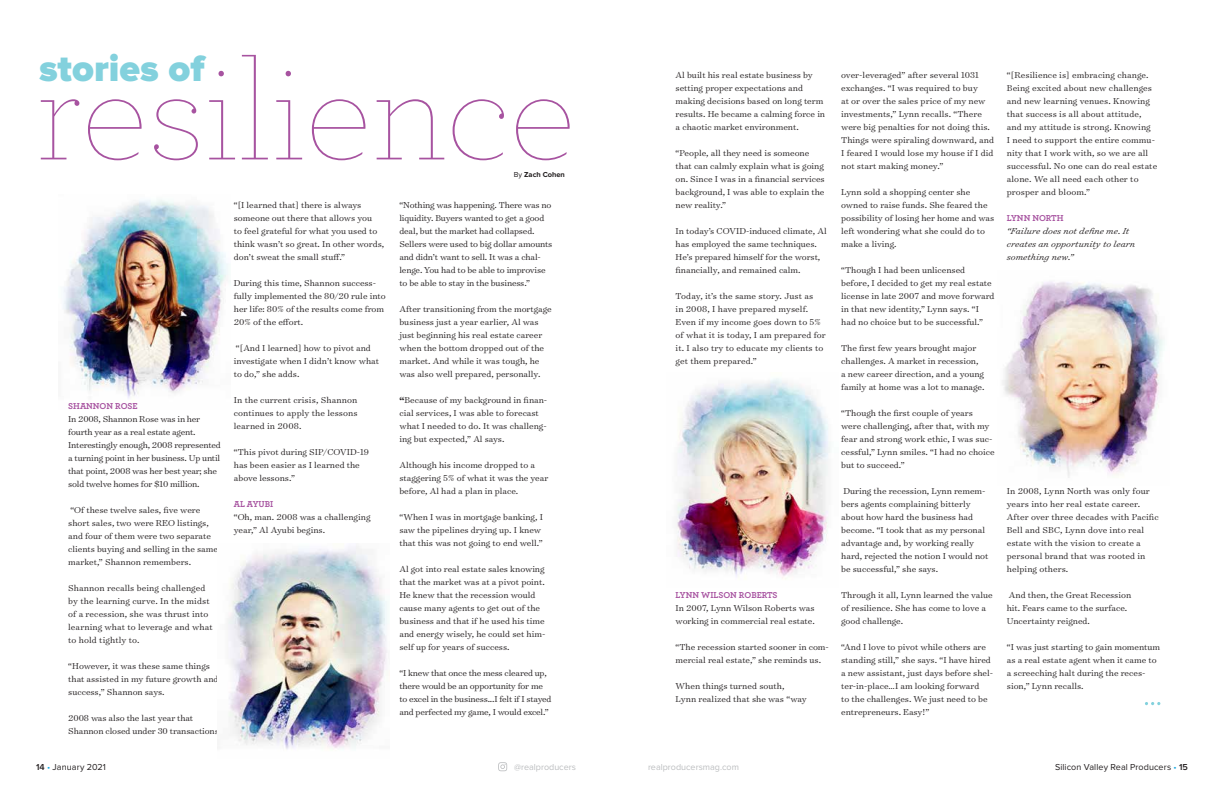
<style>
.page{position:relative;width:1224px;height:792px;background:#fff}
.page>*{position:absolute;margin:0;border:0;box-sizing:border-box;transform-origin:0 0}
.t1{font:100 145.2px "Archer Pro";color:#a753a0}
.t2{font:900 38px "Proxima Nova";color:#83d1dd}
.t3{font:300 9.8px/13px "Surveyor Text";color:#231f20}
.t4{font:300 9.8px/13px "Surveyor Text";letter-spacing:-.02em;color:#231f20}
.t5{font:italic 300 9.8px/13px "Surveyor Text";letter-spacing:.01em;color:#231f20}
.t6{font:700 9px "Archer Pro";color:#a753a0}
.t7{font:9px "Proxima Nova";letter-spacing:.01em;color:#231f20}
.t8{font:9px "Proxima Nova";color:#bcbec0}
.t9{font:700 7.5px "Proxima Nova";color:#231f20}
.s1{font-weight:400}
.s2{font-weight:700}
.s3{font-weight:600}
.s4{color:#19a8e0}
</style>
<div class="page">
<svg style="left:498px;top:762px;width:9px;height:9px"></svg>
<img style="left:63px;top:199px;width:165px;height:199px">
<img style="left:228px;top:546px;width:159px;height:203px">
<img style="left:1002px;top:281px;width:162px;height:197px">
<img style="left:676px;top:378px;width:154px;height:201px">
<svg style="left:1145px;top:702px;width:15px;height:3px"></svg>
<h2 class="t2" style="left:39px;top:50px;width:167px">stories of</h2>
<h1 class="t1" style="left:36px;top:25px;width:542px">resilience</h1>
<p class="t6" style="left:68px;top:399px;width:71px">SHANNON ROSE</p>
<p class="t4" style="left:68px;top:412px;width:154px">In 2008, Shannon Rose was in her fourth year as a real estate agent.<br>Interestingly enough, 2008 represented a turning point in her business. Up until that point, 2008 was her best year; she sold twelve homes for $10 million.</p>
<p class="t3" style="left:68px;top:503px;width:151px">“Of these twelve sales, five were short sales, two were REO listings, and four of them were two separate clients buying and selling in the same market,” Shannon remembers.</p>
<p class="t3" style="left:68px;top:581px;width:146px">Shannon recalls being challenged by the learning curve. In the midst of a recession, she was thrust into learning what to leverage and what to hold tightly to.</p>
<p class="t3" style="left:68px;top:659px;width:152px">“However, it was these same things that assisted in my future growth and success,” Shannon says.</p>
<p class="t3" style="left:68px;top:711px;width:155px">2008 was also the last year that<br>Shannon closed under 30 transactions.</p>
<p class="t3" style="left:234px;top:198px;width:152px">“[I learned that] there is always someone out there that allows you<br>to feel grateful for what you used to think wasn’t so great. In other words, don’t sweat the small stuff.”</p>
<p class="t3" style="left:234px;top:276px;width:153px">During this time, Shannon success&shy;fully implemented the 80/20 rule into her life: 80% of the results come from<br>20% of the effort.</p>
<p class="t3" style="left:234px;top:341px;width:147px">“[And I learned] how to pivot and investigate when I didn’t know what to do,” she adds.</p>
<p class="t3" style="left:234px;top:393px;width:125px;text-align:justify">In the current crisis, Shannon continues to apply the lessons learned in 2008.</p>
<p class="t3" style="left:234px;top:445px;width:137px">“This pivot during SIP/COVID-19 has been easier as I learned the above lessons.”</p>
<p class="t6" style="left:234px;top:497px;width:41px">AL AYUBI</p>
<p class="t3" style="left:234px;top:510px;width:138px">“Oh, man. 2008 was a challenging year,” Al Ayubi begins.</p>
<p class="t9" style="left:514px;top:171px;width:53px"><span class="s1">By</span> Zach Cohen</p>
<p class="t3" style="left:399px;top:198px;width:155px">“Nothing was happening. There was no liquidity. Buyers wanted to get a good deal, but the market had collapsed.<br>Sellers were used to big dollar amounts and didn’t want to sell. It was a chal&shy;lenge. You had to be able to improvise to be able to stay in the business.”</p>
<p class="t3" style="left:399px;top:302px;width:154px">After transitioning from the mortgage business just a year earlier, Al was just beginning his real estate career when the bottom dropped out of the market. And while it was tough, he was also well prepared, personally.</p>
<p class="t3" style="left:399px;top:393px;width:149px"><span class="s2">“</span>Because of my background in finan&shy;cial services, I was able to forecast what I needed to do. It was challeng&shy;ing but expected,” Al says.</p>
<p class="t3" style="left:399px;top:458px;width:151px">Although his income dropped to a staggering 5% of what it was the year before, Al had a plan in place.</p>
<p class="t3" style="left:399px;top:510px;width:145px">“When I was in mortgage banking, I saw the pipelines drying up. I knew that this was not going to end well.”</p>
<p class="t3" style="left:399px;top:562px;width:147px">Al got into real estate sales knowing that the market was at a pivot point.<br>He knew that the recession would cause many agents to get out of the business and that if he used his time and energy wisely, he could set him&shy;self up for years of success.</p>
<p class="t4" style="left:399px;top:666px;width:154px">“I knew that once the mess cleared up, there would be an opportunity for me to excel in the business...I felt if I stayed and perfected my game, I would excel.”</p>
<p class="t3" style="left:676px;top:68px;width:151px">Al built his real estate business by setting proper expectations and making decisions based on long term results. He became a calming force in a chaotic market environment.</p>
<p class="t3" style="left:676px;top:146px;width:151px">“People, all they need is someone that can calmly explain what is going on. Since I was in a financial services background, I was able to explain the new reality.”</p>
<p class="t3" style="left:676px;top:224px;width:153px">In today’s COVID-induced climate, Al has employed the same techniques.<br>He’s prepared himself for the worst, financially, and remained calm.</p>
<p class="t3" style="left:676px;top:289px;width:152px">Today, it’s the same story. Just as<br>in 2008, I have prepared myself.<br>Even if my income goes down to 5% of what it is today, I am prepared for it. I also try to educate my clients to get them prepared.”</p>
<p class="t6" style="left:676px;top:588px;width:104px">LYNN WILSON ROBERTS</p>
<p class="t3" style="left:676px;top:601px;width:141px">In 2007, Lynn Wilson Roberts was working in commercial real estate.</p>
<p class="t3" style="left:676px;top:640px;width:155px">“The recession started sooner in com&shy;mercial real estate,” she reminds us.</p>
<p class="t3" style="left:676px;top:679px;width:133px">When things turned south,<br>Lynn realized that she was “way</p>
<p class="t3" style="left:841px;top:68px;width:154px">over-leveraged” after several 1031 exchanges. “I was required to buy<br>at or over the sales price of my new investments,” Lynn recalls. “There were big penalties for not doing this.<br>Things were spiraling downward, and I feared I would lose my house if I did not start making money.”</p>
<p class="t3" style="left:841px;top:185px;width:155px">Lynn sold a shopping center she owned to raise funds. She feared the possibility of losing her home and was left wondering what she could do to make a living.</p>
<p class="t3" style="left:841px;top:263px;width:155px">“Though I had been unlicensed before, I decided to get my real estate license in late 2007 and move forward in that new identity,” Lynn says. “I had no choice but to be successful.”</p>
<p class="t3" style="left:841px;top:341px;width:145px">The first few years brought major challenges. A market in recession, a new career direction, and a young family at home was a lot to manage.</p>
<p class="t3" style="left:841px;top:406px;width:155px">“Though the first couple of years were challenging, after that, with my fear and strong work ethic, I was suc&shy;cessful,” Lynn smiles. “I had no choice but to succeed.”</p>
<p class="t3" style="left:841px;top:484px;width:149px">During the recession, Lynn remem&shy;bers agents complaining bitterly about how hard the business had become. “I took that as my personal advantage and, by working really hard, rejected the notion I would not be successful,” she says.</p>
<p class="t3" style="left:841px;top:588px;width:153px">Through it all, Lynn learned the value of resilience. She has come to love a good challenge.</p>
<p class="t3" style="left:841px;top:640px;width:153px">“And I love to pivot while others are standing still,” she says. “I have hired a new assistant, just days before shel&shy;ter-in-place…I am looking forward<br>to the challenges. We just need to be entrepreneurs. Easy!”</p>
<p class="t3" style="left:1007px;top:68px;width:152px">“[Resilience is] embracing change.<br>Being excited about new challenges and new learning venues. Knowing that success is all about attitude, and my attitude is strong. Knowing<br>I need to support the entire commu&shy;nity that I work with, so we are all successful. No one can do real estate alone. We all need each other to prosper and bloom.”</p>
<p class="t6" style="left:1007px;top:211px;width:58px">LYNN NORTH</p>
<p class="t5" style="left:1007px;top:224px;width:130px">“Failure does not define me. It creates an opportunity to learn something new.”</p>
<p class="t3" style="left:1007px;top:484px;width:154px">In 2008, Lynn North was only four years into her real estate career.<br>After over three decades with Pacific<br>Bell and SBC, Lynn dove into real estate with the vision to create a personal brand that was rooted in helping others.</p>
<p class="t3" style="left:1007px;top:588px;width:126px">And then, the Great Recession hit. Fears came to the surface.<br>Uncertainty reigned.</p>
<p class="t3" style="left:1007px;top:640px;width:155px">“I was just starting to gain momentum as a real estate agent when it came to a screeching halt during the reces&shy;sion,” Lynn recalls.</p>
<p class="t7" style="left:36px;top:762px;width:71px"><span class="s3">14</span> <span class="s4">•</span> January 2021</p>
<p class="t8" style="left:514px;top:762px;width:63px">@realproducers</p>
<p class="t8" style="left:648px;top:762px;width:92px">realproducersmag.com</p>
<p class="t7" style="left:1055px;top:762px;width:134px">Silicon Valley Real Producers <span class="s4">•</span> <span class="s3">15</span></p>
</div>
